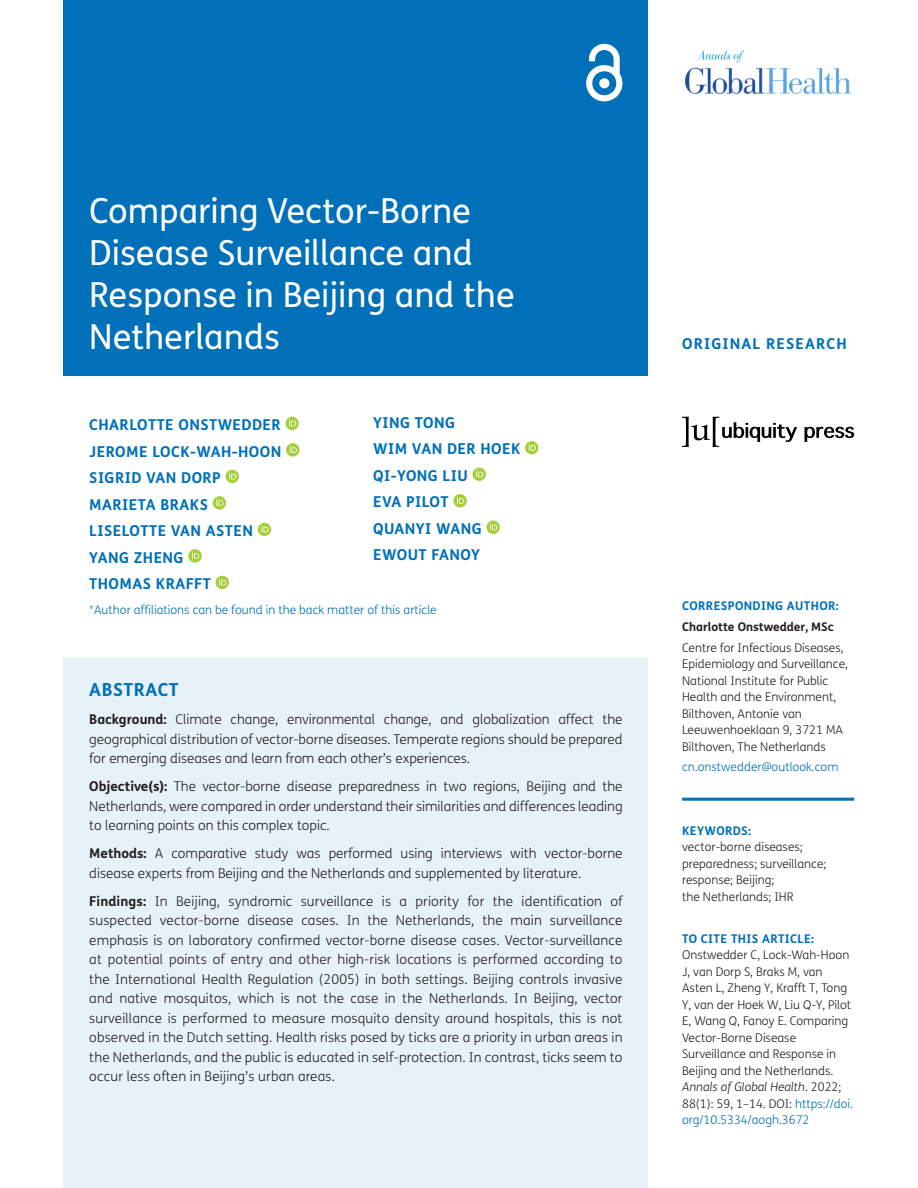
<style>
.page{position:relative;width:918px;height:1188px;background:#fff}
.page>*{position:absolute;margin:0;border:0;box-sizing:border-box;transform-origin:0 0}
.Article_Title{font:34.5px/42px "FS Me";color:#fff}
.t1{font:700 18px "FS Me";letter-spacing:.03em;color:#0070b8}
.Cover_Authors{font:700 15px "FS Me";letter-spacing:.03em;color:#0070b8}
.Cover_Authors-2{font:700 15px "FS Me";letter-spacing:.075em;color:#0070b8}
.Abstract_Copy{font:300 13.5px/19.5px "FS Me";color:#231f20;text-align:justify}
.t2{font:300 12px/16.5px "FS Me";color:#231f20}
.t3{font:300 12px "FS Me";color:#0070b8}
.t4{font:700 12px "FS Me";letter-spacing:.03em;color:#0070b8}
.t5{font:700 12px "FS Me";color:#231f20}
.s1{font-weight:700}
.s2{font-style:italic}
.s3{color:#0070b8}
</style>
<div class="page">
<div style="left:64px;top:0;width:584px;height:376px;background:#0070b8"></div>
<svg style="left:586px;top:44px;width:36px;height:57px"></svg>
<svg style="left:804px;top:427px;width:50px;height:15px"></svg>
<svg style="left:682px;top:417px;width:115px;height:30px"></svg>
<img style="left:685px;top:51px;width:167px;height:43px">
<hr style="left:682px;top:798px;width:172px;height:3px;background:#0070b8">
<div style="left:64px;top:657px;width:584px;height:531px;background:#e6f1f8"></div>
<svg style="left:285px;top:417px;width:14px;height:13px"></svg>
<svg style="left:289px;top:419px;width:7px;height:7px"></svg>
<svg style="left:286px;top:443px;width:13px;height:14px"></svg>
<svg style="left:290px;top:446px;width:7px;height:7px"></svg>
<svg style="left:226px;top:470px;width:13px;height:13px"></svg>
<svg style="left:229px;top:472px;width:7px;height:7px"></svg>
<div style="left:213px;top:496px;width:13px;height:14px;background:#a6ce39;border-radius:50%"></div>
<svg style="left:216px;top:499px;width:8px;height:7px"></svg>
<svg style="left:258px;top:523px;width:13px;height:13px"></svg>
<svg style="left:261px;top:525px;width:8px;height:7px"></svg>
<svg style="left:188px;top:549px;width:14px;height:14px"></svg>
<svg style="left:192px;top:552px;width:7px;height:7px"></svg>
<svg style="left:216px;top:576px;width:13px;height:13px"></svg>
<svg style="left:219px;top:578px;width:7px;height:7px"></svg>
<svg style="left:525px;top:441px;width:13px;height:13px"></svg>
<svg style="left:529px;top:443px;width:7px;height:8px"></svg>
<svg style="left:473px;top:468px;width:13px;height:13px"></svg>
<svg style="left:476px;top:470px;width:7px;height:7px"></svg>
<svg style="left:453px;top:494px;width:14px;height:13px"></svg>
<svg style="left:457px;top:497px;width:7px;height:7px"></svg>
<svg style="left:487px;top:521px;width:13px;height:13px"></svg>
<svg style="left:490px;top:523px;width:7px;height:7px"></svg>
<h1 class="Article_Title" style="left:89px;top:190px;width:427px">Comparing Vector-Borne<br>Disease Surveillance and<br>Response in Beijing and the<br>Netherlands</h1>
<p class="Cover_Authors" style="left:89px;top:415px;width:193px">CHARLOTTE ONSTWEDDER</p>
<p class="Cover_Authors" style="left:89px;top:442px;width:194px">JEROME LOCK-WAH-HOON</p>
<p class="Cover_Authors" style="left:89px;top:468px;width:133px">SIGRID VAN DORP</p>
<p class="Cover_Authors" style="left:89px;top:495px;width:120px">MARIETA BRAKS</p>
<p class="Cover_Authors" style="left:89px;top:521px;width:165px">LISELOTTE VAN ASTEN</p>
<p class="Cover_Authors" style="left:89px;top:548px;width:96px">YANG ZHENG</p>
<p class="Cover_Authors" style="left:89px;top:574px;width:123px">THOMAS KRAFFT</p>
<p class="Cover_Authors" style="left:373px;top:413px;width:83px">YING TONG</p>
<p class="Cover_Authors" style="left:373px;top:440px;width:149px">WIM VAN DER HOEK</p>
<p class="Cover_Authors" style="left:373px;top:466px;width:96px">QI-YONG LIU</p>
<p class="Cover_Authors" style="left:373px;top:493px;width:77px">EVA PILOT</p>
<p class="Cover_Authors" style="left:373px;top:519px;width:110px">QUANYI WANG</p>
<p class="Cover_Authors" style="left:373px;top:546px;width:108px">EWOUT FANOY</p>
<p class="t3" style="left:89px;top:603px;width:349px">*Author affiliations can be found in the back matter of this article</p>
<h1 class="t1" style="left:89px;top:678px;width:91px">ABSTRACT</h1>
<p class="Abstract_Copy" style="left:89px;top:710px;width:535px"><span class="s1">Background:</span> Climate change, environmental change, and globalization affect the geographical distribution of vector-borne diseases. Temperate regions should be prepared for emerging diseases and learn from each other’s experiences.</p>
<p class="Abstract_Copy" style="left:89px;top:777px;width:535px"><span class="s1">Objective(s):</span> The vector-borne disease preparedness in two regions, Beijing and the Netherlands, were compared in order understand their similarities and differences leading to learning points on this complex topic.</p>
<p class="Abstract_Copy" style="left:89px;top:844px;width:535px"><span class="s1">Methods:</span> A comparative study was performed using interviews with vector-borne disease experts from Beijing and the Netherlands and supplemented by literature.</p>
<p class="Abstract_Copy" style="left:89px;top:891px;width:535px"><span class="s1">Findings:</span> In Beijing, syndromic surveillance is a priority for the identification of suspected vector-borne disease cases. In the Netherlands, the main surveillance emphasis is on laboratory confirmed vector-borne disease cases. Vector-surveillance at potential points of entry and other high-risk locations is performed according to the International Health Regulation (2005) in both settings. Beijing controls invasive and native mosquitos, which is not the case in the Netherlands. In Beijing, vector surveillance is performed to measure mosquito density around hospitals, this is not observed in the Dutch setting. Health risks posed by ticks are a priority in urban areas in the Netherlands, and the public is educated in self-protection. In contrast, ticks seem to occur less often in Beijing’s urban areas.</p>
<p class="Cover_Authors-2" style="left:682px;top:334px;width:166px">ORIGINAL RESEARCH</p>
<p class="t4" style="left:682px;top:598px;width:158px">CORRESPONDING AUTHOR:</p>
<p class="t5" style="left:682px;top:619px;width:153px">Charlotte Onstwedder, MSc</p>
<p class="t2" style="left:682px;top:640px;width:167px">Centre for Infectious Diseases,<br>Epidemiology and Surveillance,<br>National Institute for Public<br>Health and the Environment,<br>Bilthoven, Antonie van<br>Leeuwenhoeklaan 9, 3721 MA<br>Bilthoven, The Netherlands</p>
<p class="t3" style="left:682px;top:760px;width:158px">cn.onstwedder@outlook.com</p>
<p class="t4" style="left:682px;top:823px;width:71px">KEYWORDS:</p>
<p class="t2" style="left:682px;top:839px;width:146px">vector-borne diseases; preparedness; surveillance; response; Beijing;<br>the Netherlands; IHR</p>
<p class="t4" style="left:682px;top:931px;width:133px">TO CITE THIS ARTICLE:</p>
<p class="t2" style="left:682px;top:947px;width:173px">Onstwedder C, Lock-Wah-Hoon<br>J, van Dorp S, Braks M, van<br>Asten L, Zheng Y, Krafft T, Tong<br>Y, van der Hoek W, Liu Q-Y, Pilot<br>E, Wang Q, Fanoy E. Comparing<br>Vector-Borne Disease<br>Surveillance and Response in<br>Beijing and the Netherlands.<br><span class="s2">Annals of Global Health</span>. 2022;<br>88(1): 59, 1–14. DOI: <span class="s3">https://doi. org/10.5334/aogh.3672</span></p>
</div>
